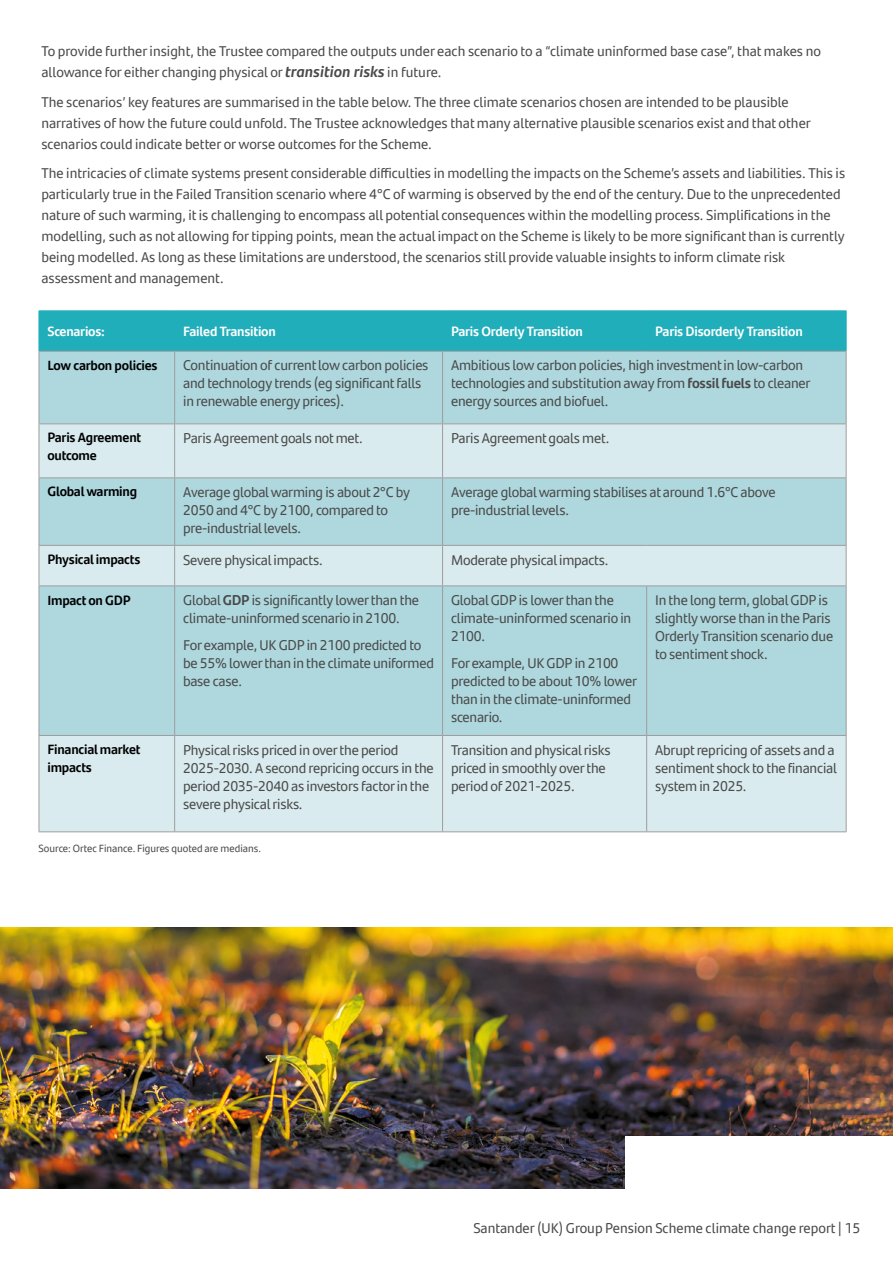
<style>
.page{position:relative;width:893px;height:1263px;background:#fff}
.page>*{position:absolute;margin:0;border:0;box-sizing:border-box;transform-origin:0 0}
.t1{font:14.25px/18px "Santander Text";letter-spacing:-.015em;color:#4a4a49}
.t2{font:700 13.5px/18px "Santander Text";letter-spacing:-.015em;color:#000}
.t3{font:700 13.5px "Santander Text";letter-spacing:-.015em;color:#fff}
.t4{font:10.5px "Santander Text";color:#4a4a49}
.s1{font-family:"Santander Micro Text";font-weight:700;font-style:italic}
.s2{font-weight:700}
</style>
<div class="page">
<img style="left:0;top:928px;width:893px;height:260px">
<div style="left:40px;top:311px;width:806px;height:40px;background:#21aebb"></div>
<div style="left:40px;top:352px;width:806px;height:71px;background:#aed7de"></div>
<svg style="left:40px;top:424px;width:806px;height:407px;background:#c1e0e5"></svg>
<hr style="left:39px;top:310px;width:136px;height:1px;background:#21aebb">
<hr style="left:39px;top:311px;width:1px;height:40px;background:#21aebb">
<hr style="left:175px;top:310px;width:268px;height:1px;background:#21aebb">
<hr style="left:174px;top:311px;width:1px;height:40px;background:#21aebb">
<hr style="left:443px;top:310px;width:204px;height:1px;background:#21aebb">
<hr style="left:442px;top:311px;width:1px;height:40px;background:#21aebb">
<hr style="left:647px;top:310px;width:199px;height:1px;background:#21aebb">
<hr style="left:646px;top:311px;width:1px;height:40px;background:#21aebb">
<hr style="left:846px;top:311px;width:1px;height:40px;background:#21aebb">
<hr style="left:39px;top:351px;width:136px;height:1px;background:#9d9d9c">
<hr style="left:175px;top:351px;width:268px;height:1px;background:#9d9d9c">
<hr style="left:174px;top:352px;width:1px;height:71px;background:#9d9d9c">
<hr style="left:443px;top:351px;width:204px;height:1px;background:#9d9d9c">
<hr style="left:442px;top:352px;width:1px;height:71px;background:#9d9d9c">
<hr style="left:647px;top:351px;width:199px;height:1px;background:#9d9d9c">
<hr style="left:174px;top:424px;width:1px;height:53px;background:#9d9d9c">
<hr style="left:442px;top:424px;width:1px;height:53px;background:#9d9d9c">
<hr style="left:174px;top:478px;width:1px;height:67px;background:#9d9d9c">
<hr style="left:442px;top:478px;width:1px;height:67px;background:#9d9d9c">
<hr style="left:174px;top:546px;width:1px;height:39px;background:#9d9d9c">
<hr style="left:442px;top:546px;width:1px;height:39px;background:#9d9d9c">
<hr style="left:174px;top:586px;width:1px;height:149px;background:#9d9d9c">
<hr style="left:442px;top:586px;width:1px;height:149px;background:#9d9d9c">
<hr style="left:174px;top:736px;width:1px;height:95px;background:#9d9d9c">
<hr style="left:442px;top:736px;width:1px;height:95px;background:#9d9d9c">
<hr style="left:39px;top:352px;width:1px;height:71px;background:#9d9d9c">
<hr style="left:846px;top:352px;width:1px;height:71px;background:#9d9d9c">
<hr style="left:39px;top:423px;width:136px;height:1px;background:#9d9d9c">
<hr style="left:39px;top:424px;width:1px;height:53px;background:#9d9d9c">
<hr style="left:175px;top:423px;width:268px;height:1px;background:#9d9d9c">
<hr style="left:443px;top:423px;width:204px;height:1px;background:#9d9d9c">
<hr style="left:647px;top:423px;width:199px;height:1px;background:#9d9d9c">
<hr style="left:846px;top:424px;width:1px;height:53px;background:#9d9d9c">
<hr style="left:39px;top:477px;width:136px;height:1px;background:#9d9d9c">
<hr style="left:39px;top:478px;width:1px;height:67px;background:#9d9d9c">
<hr style="left:175px;top:477px;width:268px;height:1px;background:#9d9d9c">
<hr style="left:443px;top:477px;width:204px;height:1px;background:#9d9d9c">
<hr style="left:647px;top:477px;width:199px;height:1px;background:#9d9d9c">
<hr style="left:846px;top:478px;width:1px;height:67px;background:#9d9d9c">
<hr style="left:39px;top:545px;width:136px;height:1px;background:#9d9d9c">
<hr style="left:39px;top:546px;width:1px;height:39px;background:#9d9d9c">
<hr style="left:175px;top:545px;width:268px;height:1px;background:#9d9d9c">
<hr style="left:443px;top:545px;width:204px;height:1px;background:#9d9d9c">
<hr style="left:647px;top:545px;width:199px;height:1px;background:#9d9d9c">
<hr style="left:846px;top:546px;width:1px;height:39px;background:#9d9d9c">
<hr style="left:39px;top:585px;width:136px;height:1px;background:#9d9d9c">
<hr style="left:39px;top:586px;width:1px;height:149px;background:#9d9d9c">
<hr style="left:175px;top:585px;width:268px;height:1px;background:#9d9d9c">
<hr style="left:443px;top:585px;width:204px;height:1px;background:#9d9d9c">
<hr style="left:647px;top:585px;width:199px;height:1px;background:#9d9d9c">
<hr style="left:646px;top:586px;width:1px;height:149px;background:#9d9d9c">
<hr style="left:846px;top:586px;width:1px;height:149px;background:#9d9d9c">
<hr style="left:39px;top:735px;width:136px;height:1px;background:#9d9d9c">
<hr style="left:39px;top:736px;width:1px;height:95px;background:#9d9d9c">
<hr style="left:175px;top:735px;width:268px;height:1px;background:#9d9d9c">
<hr style="left:443px;top:735px;width:204px;height:1px;background:#9d9d9c">
<hr style="left:647px;top:735px;width:199px;height:1px;background:#9d9d9c">
<hr style="left:646px;top:736px;width:1px;height:95px;background:#9d9d9c">
<hr style="left:846px;top:736px;width:1px;height:95px;background:#9d9d9c">
<hr style="left:39px;top:831px;width:136px;height:1px;background:#9d9d9c">
<hr style="left:175px;top:831px;width:268px;height:1px;background:#9d9d9c">
<hr style="left:443px;top:831px;width:204px;height:1px;background:#9d9d9c">
<hr style="left:647px;top:831px;width:199px;height:1px;background:#9d9d9c">
<div style="left:625px;top:1137px;width:268px;height:76px;background:#fff"></div>
<p class="t1" style="left:41px;top:40px;width:781px;line-height:21px">To provide further insight, the Trustee compared the outputs under each scenario to a “climate uninformed base case”, that makes no allowance for either changing physical or <span class="s1">transition risks</span> in future.</p>
<p class="t1" style="left:41px;top:90px;width:771px;line-height:21px">The scenarios’ key features are summarised in the table below. The three climate scenarios chosen are intended to be plausible narratives of how the future could unfold. The Trustee acknowledges that many alternative plausible scenarios exist and that other scenarios could indicate better or worse outcomes for the Scheme.</p>
<p class="t1" style="left:41px;top:162px;width:805px;line-height:21px">The intricacies of climate systems present considerable difficulties in modelling the impacts on the Scheme’s assets and liabilities. This is particularly true in the Failed Transition scenario where 4°C of warming is observed by the end of the century. Due to the unprecedented nature of such warming, it is challenging to encompass all potential consequences within the modelling process. Simplifications in the modelling, such as not allowing for tipping points, mean the actual impact on the Scheme is likely to be more significant than is currently being modelled. As long as these limitations are understood, the scenarios still provide valuable insights to inform climate risk assessment and management.</p>
<p class="t3" style="left:47px;top:321px;width:59px">Scenarios:</p>
<p class="t3" style="left:183px;top:321px;width:94px">Failed Transition</p>
<p class="t3" style="left:451px;top:321px;width:133px">Paris Orderly Transition</p>
<p class="t3" style="left:655px;top:321px;width:149px">Paris Disorderly Transition</p>
<p class="t2" style="left:47px;top:355px;width:112px">Low carbon policies</p>
<p class="t1" style="left:183px;top:356px;width:247px">Continuation of current low carbon policies and technology trends (eg significant falls in renewable energy prices).</p>
<p class="t1" style="left:451px;top:356px;width:361px">Ambitious low carbon policies, high investment in low-carbon technologies and substitution away from <span class="s2">fossil fuels</span> to cleaner energy sources and biofuel.</p>
<p class="t2" style="left:47px;top:428px;width:95px">Paris Agreement outcome</p>
<p class="t1" style="left:183px;top:428px;width:181px">Paris Agreement goals not met.</p>
<p class="t1" style="left:451px;top:428px;width:160px">Paris Agreement goals met.</p>
<p class="t2" style="left:47px;top:482px;width:91px">Global warming</p>
<p class="t1" style="left:183px;top:482px;width:228px">Average global warming is about 2°C by<br>2050 and 4°C by 2100, compared to pre-industrial levels.</p>
<p class="t1" style="left:451px;top:482px;width:326px">Average global warming stabilises at around 1.6°C above pre-industrial levels.</p>
<p class="t2" style="left:47px;top:549px;width:95px">Physical impacts</p>
<p class="t1" style="left:183px;top:550px;width:141px">Severe physical impacts.</p>
<p class="t1" style="left:451px;top:550px;width:159px">Moderate physical impacts.</p>
<p class="t2" style="left:47px;top:590px;width:85px">Impact on GDP</p>
<p class="t1" style="left:183px;top:590px;width:237px">Global <span class="s2">GDP</span> is significantly lower than the climate-uninformed scenario in 2100.</p>
<p class="t1" style="left:183px;top:635px;width:252px">For example, UK GDP in 2100 predicted to be 55% lower than in the climate uniformed base case.</p>
<p class="t1" style="left:655px;top:590px;width:180px">In the long term, global GDP is slightly worse than in the Paris<br>Orderly Transition scenario due to sentiment shock.</p>
<p class="t1" style="left:451px;top:590px;width:182px">Global GDP is lower than the climate-uninformed scenario in<br>2100.</p>
<p class="t1" style="left:451px;top:653px;width:188px">For example, UK GDP in 2100 predicted to be about 10% lower than in the climate-uninformed scenario.</p>
<p class="t2" style="left:47px;top:739px;width:95px">Financial market impacts</p>
<p class="t1" style="left:183px;top:740px;width:252px">Physical risks priced in over the period 2025-2030. A second repricing occurs in the period 2035-2040 as investors factor in the severe physical risks.</p>
<p class="t1" style="left:451px;top:740px;width:161px">Transition and physical risks priced in smoothly over the period of 2021-2025.</p>
<p class="t1" style="left:655px;top:740px;width:183px">Abrupt repricing of assets and a sentiment shock to the financial system in 2025.</p>
<p class="t4" style="left:39px;top:840px;width:224px">Source: Ortec Finance. Figures quoted are medians.</p>
<p class="t1" style="left:473px;top:1218px;width:388px">Santander (UK) Group Pension Scheme climate change report | 15</p>
</div>
